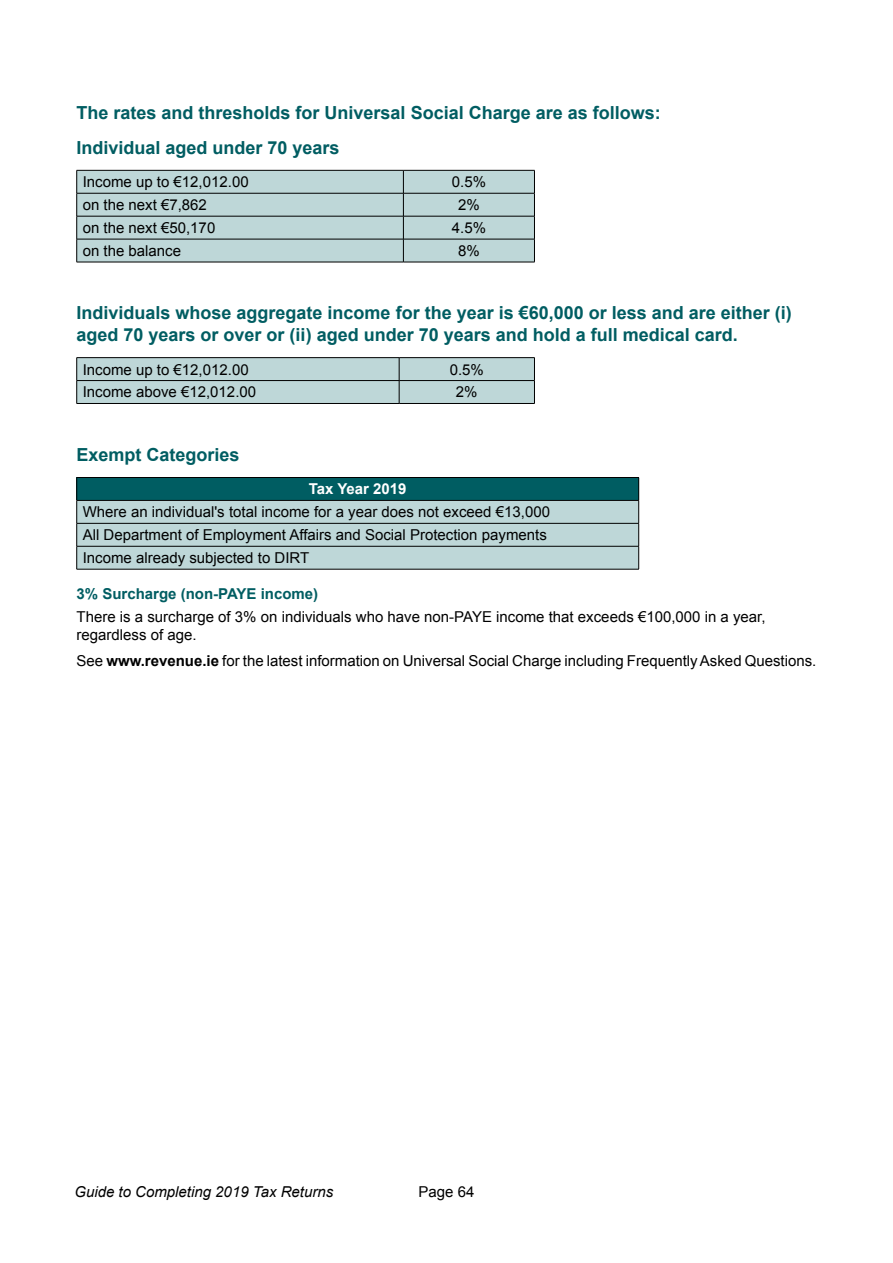
<style>
.page{position:relative;width:893px;height:1263px;background:#fff}
.page>*{position:absolute;margin:0;border:0;box-sizing:border-box;transform-origin:0 0}
.t1{font:700 18px/34.3px "Arial";color:#005d62}
.t2{font:15px/23px "Arial";color:#000}
.t3{font:italic 15px "Arial";color:#000}
.t4{font:700 15px "Arial";color:#005d62}
.t5{font:700 15px "Arial";color:#fff}
.s1{font-weight:700}
</style>
<div class="page">
<svg style="left:76px;top:170px;width:459px;height:92px;background:#b3cbcc"></svg>
<hr style="left:77px;top:262px;width:326px;height:1px;background:#000">
<hr style="left:403px;top:262px;width:132px;height:1px;background:#000">
<hr style="left:77px;top:357px;width:322px;height:1px;background:#000">
<hr style="left:399px;top:357px;width:136px;height:1px;background:#000">
<svg style="left:76px;top:358px;width:459px;height:45px;background:#b7d0d1"></svg>
<hr style="left:77px;top:403px;width:322px;height:1px;background:#000">
<hr style="left:399px;top:403px;width:136px;height:1px;background:#000">
<hr style="left:77px;top:477px;width:562px;height:1px;background:#000">
<hr style="left:77px;top:569px;width:562px;height:1px;background:#000">
<svg style="left:76px;top:478px;width:563px;height:91px;background:#88b1b3"></svg>
<p class="t1" style="left:77px;top:97px;width:586px">The rates and thresholds for Universal Social Charge are as follows:<br>Individual aged under 70 years</p>
<p class="t2" style="left:83px;top:171px;width:167px">Income up to €12,012.00</p>
<p class="t2" style="left:452px;top:171px;width:36px">0.5%</p>
<p class="t2" style="left:83px;top:194px;width:126px">on the next €7,862</p>
<p class="t2" style="left:458px;top:194px;width:23px">2%</p>
<p class="t2" style="left:83px;top:216px;width:134px">on the next €50,170</p>
<p class="t2" style="left:452px;top:216px;width:36px">4.5%</p>
<p class="t2" style="left:83px;top:239px;width:100px">on the balance</p>
<p class="t2" style="left:458px;top:239px;width:23px">8%</p>
<p class="t1" style="left:77px;top:303px;width:717px;line-height:21.6px">Individuals whose aggregate income for the year is €60,000 or less and are either (i) aged 70 years or over or (ii) aged under 70 years and hold a full medical card.</p>
<p class="t2" style="left:83px;top:358px;width:167px">Income up to €12,012.00</p>
<p class="t2" style="left:450px;top:358px;width:36px">0.5%</p>
<p class="t2" style="left:83px;top:381px;width:175px">Income above €12,012.00</p>
<p class="t2" style="left:456px;top:381px;width:23px">2%</p>
<p class="t1" style="left:77px;top:438px;width:165px">Exempt Categories</p>
<p class="t5" style="left:309px;top:479px;width:99px">Tax Year 2019</p>
<p class="t2" style="left:83px;top:501px;width:469px">Where an individual's total income for a year does not exceed €13,000<br>All Department of Employment Affairs and Social Protection payments<br>Income already subjected to DIRT</p>
<p class="t4" style="left:77px;top:584px;width:243px">3% Surcharge (non-PAYE income)</p>
<p class="t2" style="left:77px;top:607px;width:691px;line-height:18px">There is a surcharge of 3% on individuals who have non-PAYE income that exceeds €100,000 in a year, regardless of age.</p>
<p class="t2" style="left:77px;top:649px;width:741px">See <span class="s1">www.revenue.ie</span> for the latest information on Universal Social Charge including Frequently Asked Questions.</p>
<p class="t3" style="left:74px;top:1182px;width:260px">Guide to Completing 2019 Tax Returns</p>
<p class="t2" style="left:419px;top:1181px;width:57px">Page 64</p>
</div>
